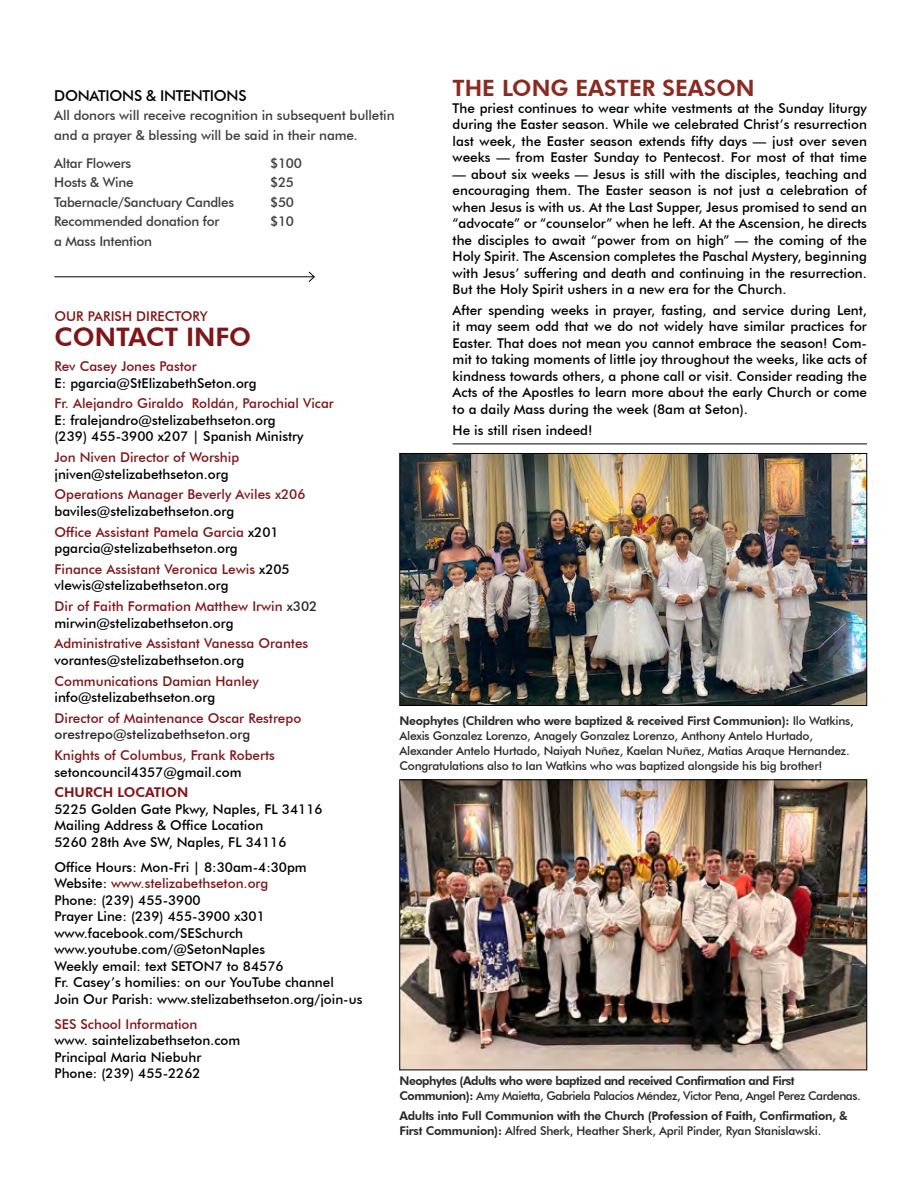
<style>
.page{position:relative;width:918px;height:1188px;background:#fff}
.page>*{position:absolute;margin:0;border:0;box-sizing:border-box;transform-origin:0 0}
.t1{font:800 25.5px "Futura BT";color:#811518}
.t2{font:800 22.5px "Futura BT";color:#8b2a21}
.t3{font:500 15px "Futura BT";letter-spacing:-.02em;color:#000}
.t4{font:500 13.5px/16.5px "Futura BT";color:#000}
.t5{font:500 13.5px/20.7px "Futura BT";color:#811518}
.t6{font:500 13.5px/19.5px "Futura BT";letter-spacing:-.02em;color:#3e3d40}
.t7{font:500 13.5px "Futura BT";color:#282829}
.t8{font:800 13.5px "Futura BT";color:#811518}
.t9{font:500 12px/15px "Futura BT";letter-spacing:-.02em;color:#282829}
.t10{font:800 12px/15px "Futura BT";letter-spacing:-.02em;color:#282829}
.t11{font:800 12px/15px "Futura BT";letter-spacing:-.04em;color:#282829}
.s1{color:#811518}
.s2{color:#000}
.s3{color:#282829}
.s4{font-weight:800}
.s5{font-weight:500}
</style>
<div class="page">
<hr style="left:54px;top:276px;width:260px;height:1px;background:#000">
<svg style="left:308px;top:271px;width:7px;height:11px"></svg>
<img style="left:402px;top:455px;width:463px;height:249px">
<div style="left:400px;top:453px;width:467px;height:253px;border:1px solid #000"></div>
<img style="left:402px;top:782px;width:463px;height:286px">
<div style="left:400px;top:780px;width:467px;height:290px;border:1px solid #000"></div>
<hr style="left:453px;top:444px;width:414px;height:1px;background:#000">
<h2 class="t2" style="left:453px;top:74px;width:304px">THE LONG EASTER SEASON</h2>
<p class="t4" style="left:453px;top:99px;width:416px;text-align:justify">The priest continues to wear white vestments at the Sunday liturgy during the Easter season. While we celebrated Christ’s resurrection last week, the Easter season extends fifty days — just over seven weeks — from Easter Sunday to Pentecost. For most of that time</p>
<p class="t4" style="left:453px;top:165px;width:416px;text-align:justify">— about six weeks — Jesus is still with the disciples, teaching and encouraging them. The Easter season is not just a celebration of when Jesus is with us. At the Last Supper, Jesus promised to send an “advocate” or “counselor” when he left. At the Ascension, he directs the disciples to await “power from on high” — the coming of the Holy Spirit. The Ascension completes the Paschal Mystery, beginning with Jesus’ suffering and death and continuing in the resurrection.<br>But the Holy Spirit ushers in a new era for the Church.</p>
<p class="t4" style="left:453px;top:302px;width:416px;text-align:justify">After spending weeks in prayer, fasting, and service during Lent, it may seem odd that we do not widely have similar practices for Easter. That does not mean you cannot embrace the season! Com&shy;mit to taking moments of little joy throughout the weeks, like acts of kindness towards others, a phone call or visit. Consider reading the Acts of the Apostles to learn more about the early Church or come to a daily Mass during the week (8am at Seton).</p>
<p class="t4" style="left:453px;top:421px;width:141px">He is still risen indeed!</p>
<p class="t3" style="left:54px;top:87px;width:194px">DONATIONS &amp; INTENTIONS</p>
<p class="t6" style="left:54px;top:106px;width:342px">All donors will receive recognition in subsequent bulletin and a prayer &amp; blessing will be said in their name.</p>
<p class="t6" style="left:54px;top:153px;width:79px">Altar Flowers</p>
<p class="t6" style="left:270px;top:153px;width:33px">$100</p>
<p class="t6" style="left:54px;top:173px;width:81px">Hosts &amp; Wine</p>
<p class="t6" style="left:270px;top:173px;width:25px">$25</p>
<p class="t6" style="left:54px;top:192px;width:181px">Tabernacle/Sanctuary Candles</p>
<p class="t6" style="left:270px;top:192px;width:25px">$50</p>
<p class="t6" style="left:54px;top:212px;width:167px">Recommended donation for</p>
<p class="t6" style="left:270px;top:212px;width:25px">$10</p>
<p class="t6" style="left:54px;top:231px;width:99px">a Mass Intention</p>
<p class="t5" style="left:54px;top:306px;width:155px">OUR PARISH DIRECTORY</p>
<h1 class="t1" style="left:54px;top:322px;width:198px">CONTACT INFO</h1>
<p class="t5" style="left:54px;top:356px;width:144px">Rev Casey Jones Pastor</p>
<p class="t4" style="left:54px;top:375px;width:204px">E: pgarcia@StElizabethSeton.org</p>
<p class="t5" style="left:54px;top:393px;width:281px">Fr. Alejandro Giraldo Roldán, Parochial Vicar</p>
<p class="t4" style="left:54px;top:412px;width:251px">E: fralejandro@stelizabethseton.org (239) 455-3900 x207 | Spanish Ministry</p>
<p class="t5" style="left:54px;top:447px;width:186px">Jon Niven Director of Worship</p>
<p class="t4" style="left:54px;top:465px;width:176px">jniven@stelizabethseton.org</p>
<p class="t5" style="left:54px;top:484px;width:253px">Operations Manager Beverly Aviles x206</p>
<p class="t4" style="left:54px;top:501px;width:226px;line-height:20.7px">baviles@stelizabethseton.org<br><span class="s1">Office Assistant Pamela Garcia</span> x201</p>
<p class="t4" style="left:54px;top:538px;width:237px;line-height:20.7px">pgarcia@stelizabethseton.org<br><span class="s1">Finance Assistant Veronica Lewis</span> x205</p>
<p class="t5" style="left:54px;top:575px;width:264px"><span class="s2">vlewis@stelizabethseton.org<br></span>Dir of Faith Formation Matthew Irwin <span class="s3">x302</span></p>
<p class="t4" style="left:54px;top:614px;width:181px">mirwin@stelizabethseton.org</p>
<p class="t5" style="left:54px;top:633px;width:255px">Administrative Assistant Vanessa Orantes</p>
<p class="t4" style="left:54px;top:652px;width:191px">vorantes@stelizabethseton.org</p>
<p class="t5" style="left:54px;top:670px;width:206px">Communications Damian Hanley</p>
<p class="t4" style="left:54px;top:689px;width:162px">info@stelizabethseton.org</p>
<p class="t5" style="left:54px;top:708px;width:248px">Director of Maintenance Oscar Restrepo</p>
<p class="t7" style="left:54px;top:726px;width:197px">orestrepo@stelizabethseton.org</p>
<p class="t5" style="left:54px;top:745px;width:222px">Knights of Columbus, Frank Roberts</p>
<p class="t4" style="left:54px;top:763px;width:189px">setoncouncil4357@gmail.com</p>
<p class="t8" style="left:54px;top:784px;width:135px">CHURCH LOCATION</p>
<p class="t4" style="left:54px;top:801px;width:270px">5225 Golden Gate Pkwy, Naples, FL 34116<br>Mailing Address &amp; Office Location<br>5260 28th Ave SW, Naples, FL 34116</p>
<p class="t4" style="left:54px;top:859px;width:309px">Office Hours: Mon-Fri | 8:30am-4:30pm Website: <span class="s1">www.stelizabethseton.org<br></span>Phone: (239) 455-3900<br>Prayer Line: (239) 455-3900 x301 www.facebook.com/SESchurch www.youtube.com/@SetonNaples<br>Weekly email: text SETON7 to 84576<br>Fr. Casey’s homilies: on our YouTube channel<br>Join Our Parish: www.stelizabethseton.org/join-us</p>
<p class="t5" style="left:54px;top:1014px;width:145px">SES School Information</p>
<p class="t4" style="left:54px;top:1032px;width:187px">www. saintelizabethseton.com<br>Principal Maria Niebuhr<br>Phone: (239) 455-2262</p>
<p class="t9" style="left:400px;top:713px;width:456px"><span class="s4">Neophytes (Children who were baptized &amp; received First Communion):</span> Ilo Watkins, Alexis Gonzalez Lorenzo, Anagely Gonzalez Lorenzo, Anthony Antelo Hurtado, Alexander Antelo Hurtado, Naiyah Nuñez, Kaelan Nuñez, Matias Araque Hernandez.<br>Congratulations also to Ian Watkins who was baptized alongside his big brother!</p>
<p class="t11" style="left:400px;top:1073px;width:463px">Neophytes (Adults who were baptized and received Confirmation and First<br>Communion): <span class="s5">Amy Maietta, Gabriela Palacios Méndez, Victor Pena, Angel Perez Cardenas.</span></p>
<p class="t10" style="left:400px;top:1108px;width:450px">Adults into Full Communion with the Church (Profession of Faith, Confirmation, &amp;<br>First Communion): <span class="s5">Alfred Sherk, Heather Sherk, April Pinder, Ryan Stanislawski.</span></p>
</div>
